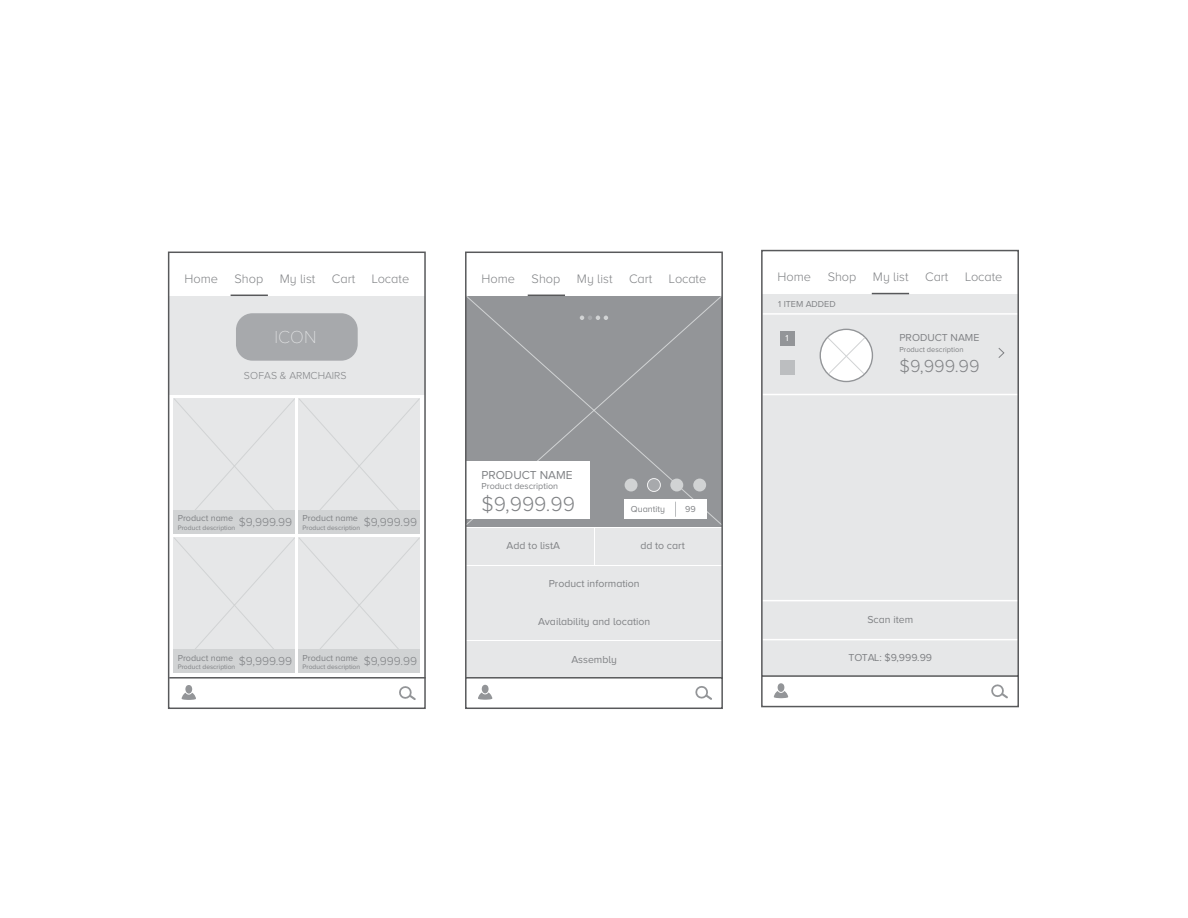
<style>
.page{position:relative;width:1188px;height:918px;background:#fff}
.page>*{position:absolute;margin:0;border:0;box-sizing:border-box;transform-origin:0 0}
.t1{font:300 21px "Proxima Nova A";color:#808285}
.t2{font:300 18px "Proxima Nova A";color:#808285}
.t3{font:100 18px "Proxima Nova A";color:#e6e7e8}
.t4{font:300 12.75px "Proxima Nova A";color:#808285}
.t5{font:300 12px "Proxima Nova A";color:#808285}
.t6{font:12px "Proxima Nova A";color:#808285}
.t7{font:10.5px "Proxima Nova A";color:#808285}
.t8{font:300 10.5px "Proxima Nova A";color:#808285}
.t9{font:9px "Proxima Nova A";color:#808285}
.t10{font:9px "Proxima Nova A";color:#fff}
.t11{font:7.5px "Proxima Nova A";color:#808285}
.t12{font:6.75px "Proxima Nova A";color:#808285}
</style>
<div class="page">
<svg style="left:167px;top:251px;width:259px;height:458px"></svg>
<hr style="left:169px;top:677px;width:257px;height:2px;background:#58595b">
<div style="left:236px;top:313px;width:122px;height:48px;background:#a7a9ac;border-radius:16px"></div>
<svg style="left:173px;top:398px;width:247px;height:275px;background:#e4e5e6"></svg>
<div style="left:174px;top:650px;width:121px;height:23px;background:#d1d3d4"></div>
<div style="left:298px;top:650px;width:122px;height:23px;background:#d1d3d4"></div>
<svg style="left:397px;top:684px;width:21px;height:18px"></svg>
<div style="left:185px;top:685px;width:7px;height:9px;background:#939598;border-radius:50%"></div>
<svg style="left:181px;top:693px;width:15px;height:7px"></svg>
<svg style="left:761px;top:249px;width:258px;height:459px"></svg>
<div style="left:780px;top:331px;width:15px;height:15px;background:#939598"></div>
<div style="left:780px;top:360px;width:15px;height:15px;background:#bcbec0"></div>
<svg style="left:820px;top:329px;width:52px;height:53px"></svg>
<div style="left:820px;top:329px;width:53px;height:53px;border:1px solid #939598;border-radius:50%"></div>
<svg style="left:998px;top:347px;width:7px;height:12px"></svg>
<svg style="left:827px;top:337px;width:39px;height:38px"></svg>
<svg style="left:990px;top:683px;width:20px;height:17px"></svg>
<div style="left:778px;top:683px;width:6px;height:9px;background:#939598;border-radius:50%"></div>
<svg style="left:774px;top:691px;width:14px;height:7px"></svg>
<svg style="left:465px;top:251px;width:258px;height:458px"></svg>
<p class="t4" style="left:184px;top:272px;width:35px">Home</p>
<p class="t4" style="left:234px;top:272px;width:30px">Shop</p>
<p class="t4" style="left:280px;top:272px;width:37px">My list</p>
<p class="t4" style="left:332px;top:272px;width:25px">Cart</p>
<p class="t4" style="left:372px;top:272px;width:39px">Locate</p>
<h2 class="t3" style="left:275px;top:327px;width:43px">ICON</h2>
<p class="t8" style="left:244px;top:370px;width:104px">SOFAS &amp; ARMCHAIRS</p>
<p class="t9" style="left:178px;top:513px;width:57px">Product name</p>
<p class="t12" style="left:178px;top:524px;width:59px">Product description</p>
<p class="t5" style="left:239px;top:516px;width:55px">$9,999.99</p>
<p class="t9" style="left:303px;top:513px;width:57px">Product name</p>
<p class="t12" style="left:303px;top:524px;width:59px">Product description</p>
<p class="t5" style="left:364px;top:516px;width:55px">$9,999.99</p>
<p class="t9" style="left:178px;top:653px;width:57px">Product name</p>
<p class="t12" style="left:178px;top:663px;width:59px">Product description</p>
<p class="t5" style="left:239px;top:655px;width:55px">$9,999.99</p>
<p class="t9" style="left:303px;top:653px;width:57px">Product name</p>
<p class="t12" style="left:303px;top:663px;width:59px">Product description</p>
<p class="t5" style="left:364px;top:655px;width:55px">$9,999.99</p>
<p class="t4" style="left:482px;top:272px;width:35px">Home</p>
<p class="t4" style="left:532px;top:272px;width:30px">Shop</p>
<p class="t4" style="left:577px;top:272px;width:37px">My list</p>
<p class="t4" style="left:629px;top:272px;width:25px">Cart</p>
<p class="t4" style="left:669px;top:272px;width:39px">Locate</p>
<p class="t6" style="left:481px;top:468px;width:93px">PRODUCT NAME</p>
<h1 class="t1" style="left:481px;top:493px;width:95px">$9,999.99</h1>
<p class="t9" style="left:481px;top:481px;width:78px">Product description</p>
<p class="t9" style="left:631px;top:504px;width:36px">Quantity</p>
<p class="t9" style="left:685px;top:504px;width:12px">99</p>
<p class="t7" style="left:507px;top:540px;width:55px">Add to listA</p>
<p class="t7" style="left:640px;top:540px;width:46px">dd to cart</p>
<p class="t7" style="left:549px;top:578px;width:92px">Product information</p>
<p class="t7" style="left:538px;top:615px;width:114px">Availability and location</p>
<p class="t7" style="left:571px;top:653px;width:47px">Assembly</p>
<p class="t4" style="left:778px;top:270px;width:35px">Home</p>
<p class="t4" style="left:828px;top:270px;width:30px">Shop</p>
<p class="t4" style="left:873px;top:270px;width:37px">My list</p>
<p class="t4" style="left:925px;top:270px;width:25px">Cart</p>
<p class="t4" style="left:965px;top:270px;width:39px">Locate</p>
<p class="t9" style="left:778px;top:299px;width:59px">1 ITEM ADDED</p>
<p class="t10" style="left:786px;top:333px;width:5px">1</p>
<p class="t7" style="left:899px;top:331px;width:81px">PRODUCT NAME</p>
<h2 class="t2" style="left:899px;top:357px;width:82px">$9,999.99</h2>
<p class="t11" style="left:899px;top:345px;width:65px">Product description</p>
<p class="t7" style="left:867px;top:614px;width:47px">Scan item</p>
<p class="t7" style="left:849px;top:652px;width:85px">TOTAL: $9,999.99</p>
</div>
